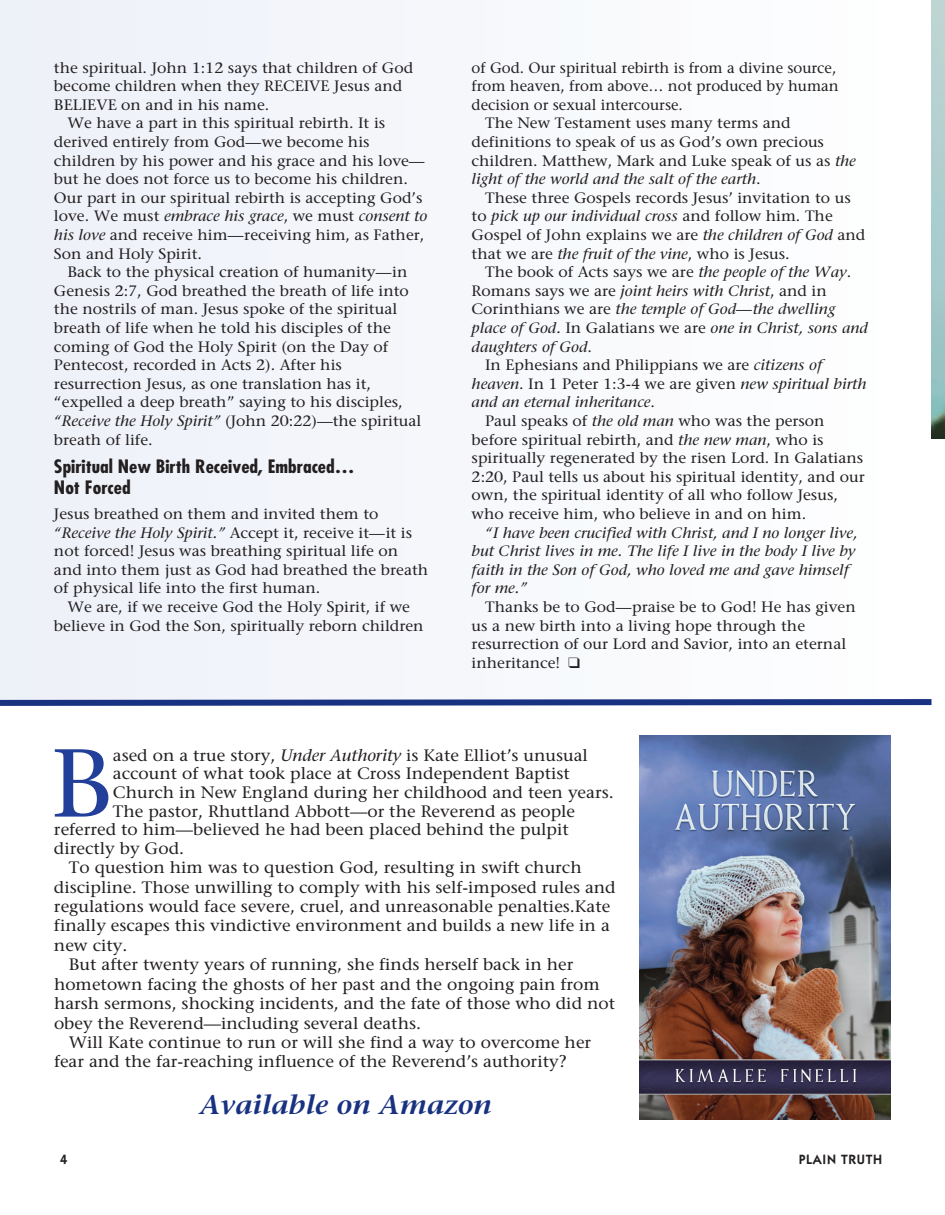
<style>
.page{position:relative;width:945px;height:1215px;background:#fff}
.page>*{position:absolute;margin:0;border:0;box-sizing:border-box;transform-origin:0 0}
.t1{font:96.15px "Stone Serif";color:#223f99;scale:1.05 1}
.t2{font:italic 600 27px "Stone Serif";color:#183181;scale:1.05 1}
.t3{font:700 condensed 18px/21px "Futura";color:#231f20;scale:1.1 1}
.t4{font:16.5px "Stone Serif";color:#231f20;scale:1.05 1}
.t5{font:15px/18.6px "Stone Serif";color:#231f20;scale:1.05 1}
.t6{font:italic 15px/18.6px "Stone Serif";color:#231f20;scale:1.05 1}
.t7{font:15px "Stone Serif";color:#231f20}
.t8{font:600 13.5px "Itc Kabel";letter-spacing:.05em;color:#231f20}
.s1{font-style:normal}
.s2{font-style:italic}
</style>
<div class="page">
<img style="left:0;top:0;width:932px;height:696px">
<img style="left:932px;top:0;width:13px;height:439px">
<img style="left:639px;top:736px;width:252px;height:383px">
<svg style="left:0;top:696px;width:932px;height:10px"></svg>
<p class="t5" style="left:54px;top:58px;width:344px">the spiritual. John 1:12 says that children of God</p>
<p class="t5" style="left:54px;top:77px;width:333px">become children when they RECEIVE Jesus and</p>
<p class="t5" style="left:54px;top:95px;width:207px">BELIEVE on and in his name.</p>
<p class="t5" style="left:67px;top:114px;width:304px">We have a part in this spiritual rebirth. It is</p>
<p class="t5" style="left:54px;top:132px;width:302px">derived entirely from God—we become his</p>
<p class="t5" style="left:54px;top:151px;width:355px">children by his power and his grace and his love—</p>
<p class="t5" style="left:54px;top:170px;width:339px">but he does not force us to become his children.</p>
<p class="t5" style="left:54px;top:188px;width:352px">Our part in our spiritual rebirth is accepting God’s</p>
<p class="t6" style="left:54px;top:207px;width:357px"><span class="s1">love. We must</span> embrace his grace<span class="s1">, we must</span> consent to</p>
<p class="t5" style="left:54px;top:225px;width:354px"><span class="s2">his love</span> and receive him—receiving him, as Father,</p>
<p class="t5" style="left:54px;top:244px;width:143px">Son and Holy Spirit.</p>
<p class="t5" style="left:67px;top:263px;width:325px">Back to the physical creation of humanity—in</p>
<p class="t5" style="left:54px;top:281px;width:340px">Genesis 2:7, God breathed the breath of life into</p>
<p class="t5" style="left:54px;top:300px;width:328px">the nostrils of man. Jesus spoke of the spiritual</p>
<p class="t5" style="left:54px;top:318px;width:322px">breath of life when he told his disciples of the</p>
<p class="t5" style="left:54px;top:337px;width:320px">coming of God the Holy Spirit (on the Day of</p>
<p class="t5" style="left:54px;top:356px;width:276px">Pentecost, recorded in Acts 2). After his</p>
<p class="t5" style="left:54px;top:374px;width:304px">resurrection Jesus, as one translation has it,</p>
<p class="t5" style="left:54px;top:393px;width:334px">“expelled a deep breath” saying to his disciples,</p>
<p class="t5" style="left:54px;top:411px;width:351px"><span class="s2">“Receive the Holy Spirit”</span> (John 20:22)—the spiritual</p>
<p class="t5" style="left:54px;top:430px;width:95px">breath of life.</p>
<p class="t3" style="left:54px;top:456px;width:275px">Spiritual New Birth Received, Embraced…<br>Not Forced</p>
<p class="t5" style="left:54px;top:504px;width:358px">Jesus breathed on them and invited them to <span class="s2">“Receive the Holy Spirit.”</span> Accept it, receive it—it is not forced! Jesus was breathing spiritual life on and into them just as God had breathed the breath of physical life into the first human.</p>
<p class="t5" style="left:54px;top:597px;width:354px;text-align:center">We are, if we receive God the Holy Spirit, if we believe in God the Son, spiritually reborn children</p>
<p class="t7" style="left:472px;top:58px;width:366px">of God. Our spiritual rebirth is from a divine source,</p>
<p class="t7" style="left:472px;top:77px;width:369px">from heaven, from above… not produced by human</p>
<p class="t7" style="left:472px;top:95px;width:213px">decision or sexual intercourse.</p>
<p class="t5" style="left:485px;top:114px;width:292px">The New Testament uses many terms and</p>
<p class="t5" style="left:472px;top:132px;width:337px">definitions to speak of us as God’s own precious</p>
<p class="t5" style="left:472px;top:151px;width:368px">children. Matthew, Mark and Luke speak of us as <span class="s2">the</span></p>
<p class="t6" style="left:472px;top:170px;width:277px">light of the world and the salt of the earth<span class="s1">.</span></p>
<p class="t5" style="left:485px;top:188px;width:350px">These three Gospels records Jesus’ invitation to us</p>
<p class="t6" style="left:472px;top:207px;width:345px"><span class="s1">to</span> pick up our individual cross <span class="s1">and follow him. The</span></p>
<p class="t5" style="left:472px;top:225px;width:377px">Gospel of John explains we are <span class="s2">the children of God</span> and</p>
<p class="t5" style="left:472px;top:244px;width:304px">that we are <span class="s2">the fruit of the vine</span>, who is Jesus.</p>
<p class="t5" style="left:485px;top:263px;width:350px">The book of Acts says we are <span class="s2">the people of the Way</span>.</p>
<p class="t5" style="left:472px;top:281px;width:340px">Romans says we are <span class="s2">joint heirs with Christ</span>, and in</p>
<p class="t6" style="left:472px;top:300px;width:348px"><span class="s1">Corinthians we are</span> the temple of God—the dwelling</p>
<p class="t6" style="left:472px;top:319px;width:379px">place of God. <span class="s1">In Galatians we are</span> one in Christ, sons and</p>
<p class="t6" style="left:472px;top:337px;width:116px">daughters of God<span class="s1">.</span></p>
<p class="t5" style="left:485px;top:356px;width:323px">In Ephesians and Philippians we are <span class="s2">citizens of</span></p>
<p class="t5" style="left:472px;top:374px;width:378px"><span class="s2">heaven</span>. In 1 Peter 1:3-4 we are given <span class="s2">new spiritual birth</span></p>
<p class="t6" style="left:472px;top:393px;width:176px">and an eternal inheritance<span class="s1">.</span></p>
<p class="t5" style="left:485px;top:411px;width:325px">Paul speaks of <span class="s2">the old man</span> who was the person</p>
<p class="t5" style="left:472px;top:430px;width:337px">before spiritual rebirth, and <span class="s2">the new man</span>, who is</p>
<p class="t5" style="left:472px;top:449px;width:375px">spiritually regenerated by the risen Lord. In Galatians</p>
<p class="t5" style="left:472px;top:467px;width:376px">2:20, Paul tells us about his spiritual identity, and our</p>
<p class="t5" style="left:472px;top:486px;width:350px">own, the spiritual identity of all who follow Jesus,</p>
<p class="t5" style="left:472px;top:504px;width:320px">who receive him, who believe in and on him.</p>
<p class="t6" style="left:472px;top:523px;width:369px;text-indent:13px">“I have been crucified with Christ, and I no longer live, but Christ lives in me. The life I live in the body I live by faith in the Son of God, who loved me and gave himself for me.”</p>
<p class="t5" style="left:472px;top:597px;width:367px;text-indent:14px">Thanks be to God—praise be to God! He has given us a new birth into a living hope through the resurrection of our Lord and Savior, into an eternal inheritance! ❑</p>
<h1 class="t1" style="left:51px;top:724px;width:61px">B</h1>
<p class="t4" style="left:113px;top:745px;width:454px">ased on a true story, <span class="s2">Under Authority</span> is Kate Elliot’s unusual</p>
<p class="t4" style="left:113px;top:764px;width:437px">account of what took place at Cross Independent Baptist</p>
<p class="t4" style="left:113px;top:782px;width:479px">Church in New England during her childhood and teen years.</p>
<p class="t4" style="left:113px;top:801px;width:442px">The pastor, Rhuttland Abbott—or the Reverend as people</p>
<p class="t4" style="left:54px;top:819px;width:492px">referred to him—believed he had been placed behind the pulpit</p>
<p class="t4" style="left:54px;top:838px;width:125px">directly by God.</p>
<p class="t4" style="left:69px;top:857px;width:490px">To question him was to question God, resulting in swift church</p>
<p class="t4" style="left:54px;top:877px;width:537px">discipline. Those unwilling to comply with his self-imposed rules and</p>
<p class="t4" style="left:54px;top:896px;width:531px">regulations would face severe, cruel, and unreasonable penalties.Kate</p>
<p class="t4" style="left:54px;top:916px;width:531px">finally escapes this vindictive environment and builds a new life in a</p>
<p class="t4" style="left:54px;top:935px;width:72px">new city.</p>
<p class="t4" style="left:69px;top:954px;width:482px">But after twenty years of running, she finds herself back in her</p>
<p class="t4" style="left:54px;top:974px;width:521px">hometown facing the ghosts of her past and the ongoing pain from</p>
<p class="t4" style="left:54px;top:993px;width:536px">harsh sermons, shocking incidents, and the fate of those who did not</p>
<p class="t4" style="left:54px;top:1013px;width:351px">obey the Reverend—including several deaths.</p>
<p class="t4" style="left:69px;top:1032px;width:499px">Will Kate continue to run or will she find a way to overcome her</p>
<p class="t4" style="left:54px;top:1052px;width:490px">fear and the far-reaching influence of the Reverend’s authority?</p>
<h2 class="t2" style="left:200px;top:1088px;width:280px">Available on Amazon</h2>
<p class="t8" style="left:60px;top:1152px;width:9px">4</p>
<p class="t8" style="left:799px;top:1152px;width:85px">PLAIN TRUTH</p>
</div>
